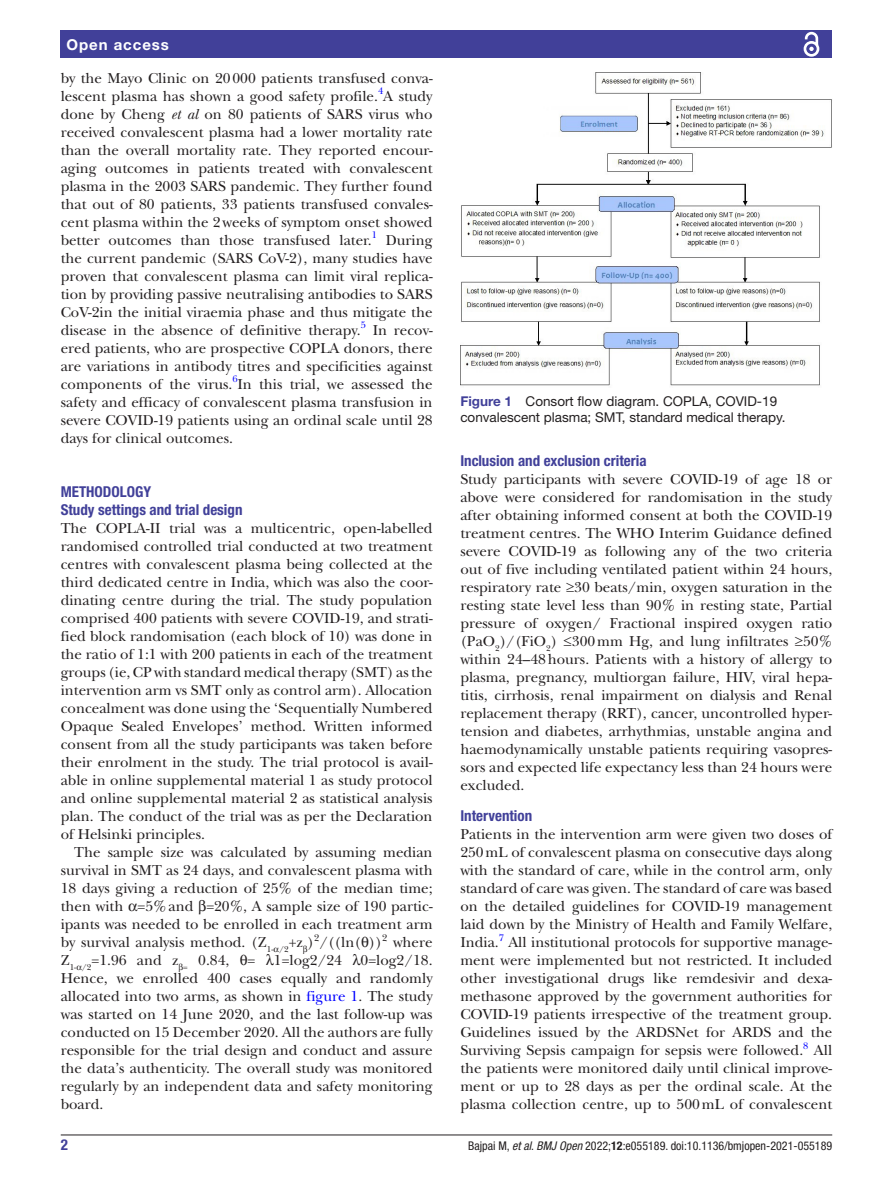
<style>
.page{position:relative;width:893px;height:1191px;background:#fff}
.page>*{position:absolute;margin:0;border:0;box-sizing:border-box;transform-origin:0 0}
.t1{font:15px/18px "New Baskerville";color:#231f20;text-align:justify}
.t2{font:700 condensed 15px/18px "Helvetica Neue LT Std";color:#414099}
.t3{font:700 15px "Helvetica Neue LT Std";letter-spacing:.065em;color:#fff}
.t4{font:13.5px/16.2px "Helvetica Neue LT Std";color:#231f20}
.t5{font:condensed 12px "Helvetica Neue LT Std";color:#231f20}
.t6{font:9.9px "New Baskerville";color:#00f}
.t7{font:9.9px "New Baskerville";color:#231f20}
.s1{font-style:italic}
.s2{color:#00f}
.s3{font-weight:700;color:#414099}
.s4{font-weight:700}
</style>
<div class="page">
<hr style="left:61px;top:1134px;width:771px;height:1px;background:#231f20">
<div style="left:61px;top:31px;width:771px;height:27px;background:#414099"></div>
<svg style="left:803px;top:31px;width:17px;height:26px"></svg>
<img style="left:460px;top:73px;width:372px;height:313px">
<p class="t3" style="left:66px;top:35px;width:104px">Open access</p>
<p class="t1" style="left:61px;top:69px;width:373px">by the Mayo Clinic on 20000 patients transfused conva&shy;lescent plasma has shown a good safety profile. A study</p>
<p class="t6" style="left:378px;top:85px;width:7px">4</p>
<p class="t1" style="left:61px;top:105px;width:373px">done by Cheng <span class="s1">et al</span> on 80 patients of SARS virus who received convalescent plasma had a lower mortality rate than the overall mortality rate. They reported encour&shy;aging outcomes in patients treated with convalescent plasma in the 2003 SARS pandemic. They further found that out of 80 patients, 33 patients transfused convales&shy;cent plasma within the 2weeks of symptom onset showed better outcomes than those transfused later.</p>
<p class="t6" style="left:372px;top:229px;width:7px">1</p>
<p class="t1" style="left:61px;top:231px;width:373px;text-indent:325px">During the current pandemic (SARS CoV-2), many studies have proven that convalescent plasma can limit viral replica&shy;tion by providing passive neutralising antibodies to SARS CoV-2in the initial viraemia phase and thus mitigate the disease in the absence of definitive therapy.</p>
<p class="t6" style="left:361px;top:319px;width:7px">5</p>
<p class="t1" style="left:61px;top:321px;width:373px;text-indent:312px">In recov&shy;ered patients, who are prospective COPLA donors, there are variations in antibody titres and specificities against components of the virus. In this trial, we assessed the</p>
<p class="t6" style="left:232px;top:373px;width:7px">6</p>
<p class="t1" style="left:61px;top:393px;width:373px">safety and efficacy of convalescent plasma transfusion in severe COVID-19 patients using an ordinal scale until 28 days for clinical outcomes.</p>
<p class="t2" style="left:61px;top:482px;width:183px">METHODOLOGY<br>Study settings and trial design</p>
<p class="t1" style="left:61px;top:519px;width:373px">The COPLA-II trial was a multicentric, open-labelled randomised controlled trial conducted at two treatment centres with convalescent plasma being collected at the third dedicated centre in India, which was also the coor&shy;dinating centre during the trial. The study population comprised 400 patients with severe COVID-19, and strati&shy;fied block randomisation (each block of 10) was done in the ratio of 1:1 with 200 patients in each of the treatment groups (ie, CP with standard medical therapy (SMT) as the intervention arm vs SMT only as control arm). Allocation concealment was done using the ‘Sequentially Numbered Opaque Sealed Envelopes’ method. Written informed consent from all the study participants was taken before their enrolment in the study. The trial protocol is avail&shy;able in online supplemental material 1 as study protocol and online supplemental material 2 as statistical analysis plan. The conduct of the trial was as per the Declaration of Helsinki principles.</p>
<p class="t1" style="left:61px;top:843px;width:373px;text-indent:14px">The sample size was calculated by assuming median survival in SMT as 24 days, and convalescent plasma with 18 days giving a reduction of 25% of the median time; then with =5%and =20%, A sample size of 190 partic&shy;ipants was needed to be enrolled in each treatment arm by survival analysis method. (Z<sub>1-</sub> <sub>/2</sub>+z ) /((ln( ))</p>
<p class="t7" style="left:314px;top:931px;width:7px">2</p>
<p class="t7" style="left:382px;top:931px;width:7px">2</p>
<p class="t1" style="left:61px;top:933px;width:373px;text-indent:332px">where Z<sub>1-</sub> <sub>/2</sub>=1.96 and z <sub>=</sub> 0.84, = 1=log2/24 0=log2/18.<br>Hence, we enrolled 400 cases equally and randomly allocated into two arms, as shown in <span class="s2">figure 1</span>. The study was started on 14 June 2020, and the last follow-up was conducted on 15 December 2020. All the authors are fully responsible for the trial design and conduct and assure the data’s authenticity. The overall study was monitored regularly by an independent data and safety monitoring board.</p>
<p class="t4" style="left:460px;top:392px;width:327px"><span class="s3">Figure 1</span> Consort flow diagram. COPLA, COVID-19 convalescent plasma; SMT, standard medical therapy.</p>
<p class="t2" style="left:460px;top:451px;width:188px">Inclusion and exclusion criteria</p>
<p class="t1" style="left:460px;top:470px;width:373px">Study participants with severe COVID-19 of age 18 or above were considered for randomisation in the study after obtaining informed consent at both the COVID-19 treatment centres. The WHO Interim Guidance defined severe COVID-19 as following any of the two criteria out of five including ventilated patient within 24 hours, respiratory rate ≥30 beats/min, oxygen saturation in the resting state level less than 90% in resting state, Partial pressure of oxygen/ Fractional inspired oxygen ratio (PaO<sub>2</sub>)/(FiO<sub>2</sub>) ≤300mm Hg, and lung infiltrates ≥50% within 24–48hours. Patients with a history of allergy to plasma, pregnancy, multiorgan failure, HIV, viral hepa&shy;titis, cirrhosis, renal impairment on dialysis and Renal replacement therapy (RRT), cancer, uncontrolled hyper&shy;tension and diabetes, arrhythmias, unstable angina and haemodynamically unstable patients requiring vasopres&shy;sors and expected life expectancy less than 24 hours were excluded.</p>
<p class="t2" style="left:460px;top:806px;width:73px">Intervention</p>
<p class="t1" style="left:460px;top:825px;width:373px">Patients in the intervention arm were given two doses of 250mL of convalescent plasma on consecutive days along with the standard of care, while in the control arm, only standard of care was given. The standard of care was based on the detailed guidelines for COVID-19 management laid down by the Ministry of Health and Family Welfare, India.</p>
<p class="t6" style="left:499px;top:931px;width:7px">7</p>
<p class="t1" style="left:460px;top:933px;width:373px;text-indent:48px">All institutional protocols for supportive manage&shy;ment were implemented but not restricted. It included other investigational drugs like remdesivir and dexa&shy;methasone approved by the government authorities for COVID-19 patients irrespective of the treatment group.<br>Guidelines issued by the ARDSNet for ARDS and the Surviving Sepsis campaign for sepsis were followed.<sup>8</sup> All the patients were monitored daily until clinical improve&shy;ment or up to 28 days as per the ordinal scale. At the plasma collection centre, up to 500mL of convalescent</p>
<p class="t2" style="left:61px;top:1135px;width:9px">2</p>
<p class="t5" style="left:468px;top:1138px;width:366px">Bajpai M, <span class="s1">et al</span>. <span class="s1">BMJ Open</span> 2022;<span class="s4">12</span>:e055189. doi:10.1136/bmjopen-2021-055189</p>
</div>
